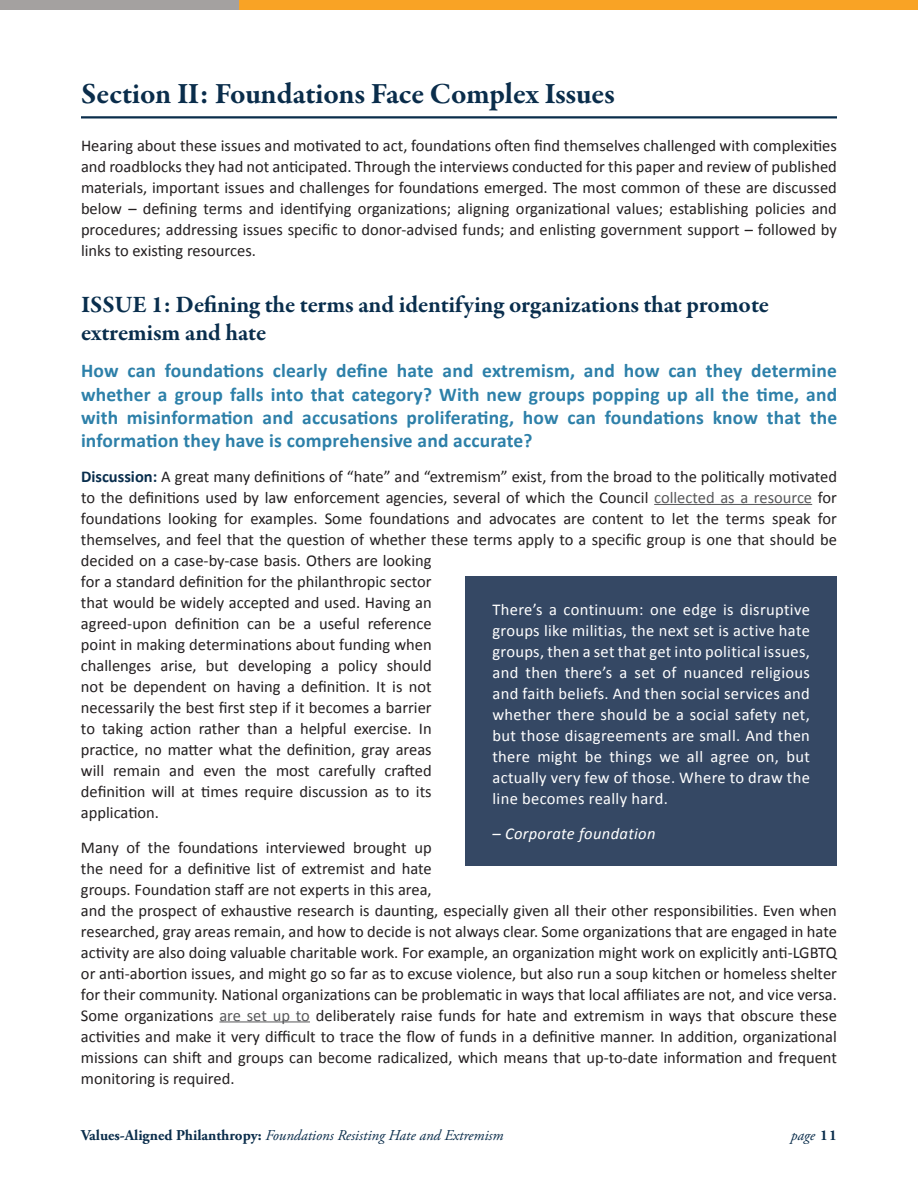
<style>
.page{position:relative;width:918px;height:1188px;background:#fff}
.page>*{position:absolute;margin:0;border:0;box-sizing:border-box;transform-origin:0 0}
.t1{font:700 30px "Garamond Premr Pro";letter-spacing:-.01em;color:#0a2d4b}
.t2{font:700 24px/28.8px "Garamond Premr Pro";letter-spacing:-.01em;color:#092e4d}
.t3{font:700 19.5px/23.4px "Calibri";letter-spacing:.01em;color:#2d80a9;text-align:justify}
.t4{font:16.5px/21px "Calibri";color:#231f20}
.t5{font:16.5px "Calibri";letter-spacing:.02em;color:#fff}
.t6{font:italic 16.5px "Calibri";letter-spacing:.02em;color:#fff}
.t7{font:italic 15px "Adobe Garamond Pro";color:#0a2d4b}
.s1{font-weight:700;color:#092e4d}
.s2{color:#57585a}
.s3{font-weight:700;font-style:normal}
</style>
<div class="page">
<div style="left:230px;top:0;width:688px;height:10px;background:#f9a325"></div>
<div style="left:0;top:0;width:238px;height:10px;background:#a4a1a0"></div>
<div style="left:465px;top:576px;width:372px;height:290px;background:#354864"></div>
<hr style="left:81px;top:116px;width:756px;height:2px;background:#0a2d4b">
<hr style="left:654px;top:504px;width:158px;height:1px;background:#57585a">
<hr style="left:219px;top:1022px;width:91px;height:1px;background:#57585a">
<h2 class="t1" style="left:81px;top:75px;width:535px">Section II: Foundations Face Complex Issues</h2>
<p class="t4" style="left:81px;top:134px;width:758px;text-align:justify">Hearing about these issues and motivated to act, foundations often find themselves challenged with complexities and roadblocks they had not anticipated. Through the interviews conducted for this paper and review of published materials, important issues and challenges for foundations emerged. The most common of these are discussed below – defining terms and identifying organizations; aligning organizational values; establishing policies and procedures; addressing issues specific to donor-advised funds; and enlisting government support – followed by links to existing resources.</p>
<p class="t2" style="left:81px;top:290px;width:690px">ISSUE 1: Defning the terms and identifying organizations that promote extremism and hate</p>
<h3 class="t3" style="left:81px;top:358px;width:758px">How can foundations clearly define hate and extremism, and how can they determine whether a group falls into that category? With new groups popping up all the time, and with misinformation and accusations proliferating, how can foundations know that the information they have is comprehensive and accurate?</h3>
<p class="t4" style="left:81px;top:465px;width:758px"><span class="s1">Discussion:</span> A great many definitions of “hate” and “extremism” exist, from the broad to the politically motivated to the definitions used by law enforcement agencies, several of which the Council <span class="s2">collected as a resource</span> for foundations looking for examples. Some foundations and advocates are content to let the terms speak for themselves, and feel that the question of whether these terms apply to a specific group is one that should be decided on a case-by-case basis. Others are looking<br>for a standard definition for the philanthropic sector<br>that would be widely accepted and used. Having an</p>
<p class="t5" style="left:492px;top:600px;width:319px">There’s a continuum: one edge is disruptive</p>
<p class="t4" style="left:81px;top:612px;width:352px">agreed-upon definition can be a useful reference</p>
<p class="t5" style="left:492px;top:621px;width:319px">groups like militias, the next set is active hate</p>
<p class="t4" style="left:81px;top:633px;width:352px">point in making determinations about funding when</p>
<p class="t5" style="left:492px;top:642px;width:319px">groups, then a set that get into political issues,</p>
<p class="t4" style="left:81px;top:654px;width:352px">challenges arise, but developing a policy should</p>
<p class="t5" style="left:492px;top:663px;width:319px">and then there’s a set of nuanced religious</p>
<p class="t4" style="left:81px;top:675px;width:352px">not be dependent on having a definition. It is not</p>
<p class="t5" style="left:492px;top:684px;width:319px">and faith beliefs. And then social services and</p>
<p class="t4" style="left:81px;top:696px;width:352px">necessarily the best first step if it becomes a barrier</p>
<p class="t5" style="left:492px;top:705px;width:319px">whether there should be a social safety net,</p>
<p class="t4" style="left:81px;top:717px;width:352px">to taking action rather than a helpful exercise. In</p>
<p class="t5" style="left:492px;top:726px;width:319px">but those disagreements are small. And then</p>
<p class="t4" style="left:81px;top:738px;width:352px">practice, no matter what the definition, gray areas</p>
<p class="t5" style="left:492px;top:747px;width:319px">there might be things we all agree on, but</p>
<p class="t4" style="left:81px;top:759px;width:352px">will remain and even the most carefully crafted</p>
<p class="t5" style="left:492px;top:768px;width:319px">actually very few of those. Where to draw the</p>
<p class="t4" style="left:81px;top:780px;width:352px">definition will at times require discussion as to its</p>
<p class="t5" style="left:492px;top:789px;width:177px">line becomes really hard.</p>
<p class="t4" style="left:81px;top:801px;width:80px">application.</p>
<p class="t6" style="left:492px;top:823px;width:165px">– Corporate foundation</p>
<p class="t4" style="left:81px;top:836px;width:758px">Many of the foundations interviewed brought up<br>the need for a definitive list of extremist and hate<br>groups. Foundation staff are not experts in this area,<br>and the prospect of exhaustive research is daunting, especially given all their other responsibilities. Even when researched, gray areas remain, and how to decide is not always clear. Some organizations that are engaged in hate activity are also doing valuable charitable work. For example, an organization might work on explicitly anti-LGBTQ or anti-abortion issues, and might go so far as to excuse violence, but also run a soup kitchen or homeless shelter for their community. National organizations can be problematic in ways that local affiliates are not, and vice versa.<br>Some organizations <span class="s2">are set up to</span> deliberately raise funds for hate and extremism in ways that obscure these activities and make it very difficult to trace the flow of funds in a definitive manner. In addition, organizational missions can shift and groups can become radicalized, which means that up-to-date information and frequent monitoring is required.</p>
<p class="t7" style="left:81px;top:1127px;width:424px"><span class="s3">Values-Aligned Philanthropy:</span> Foundations Resisting Hate and Extremism</p>
<p class="t7" style="left:791px;top:1127px;width:48px">page <span class="s3">11</span></p>
</div>
